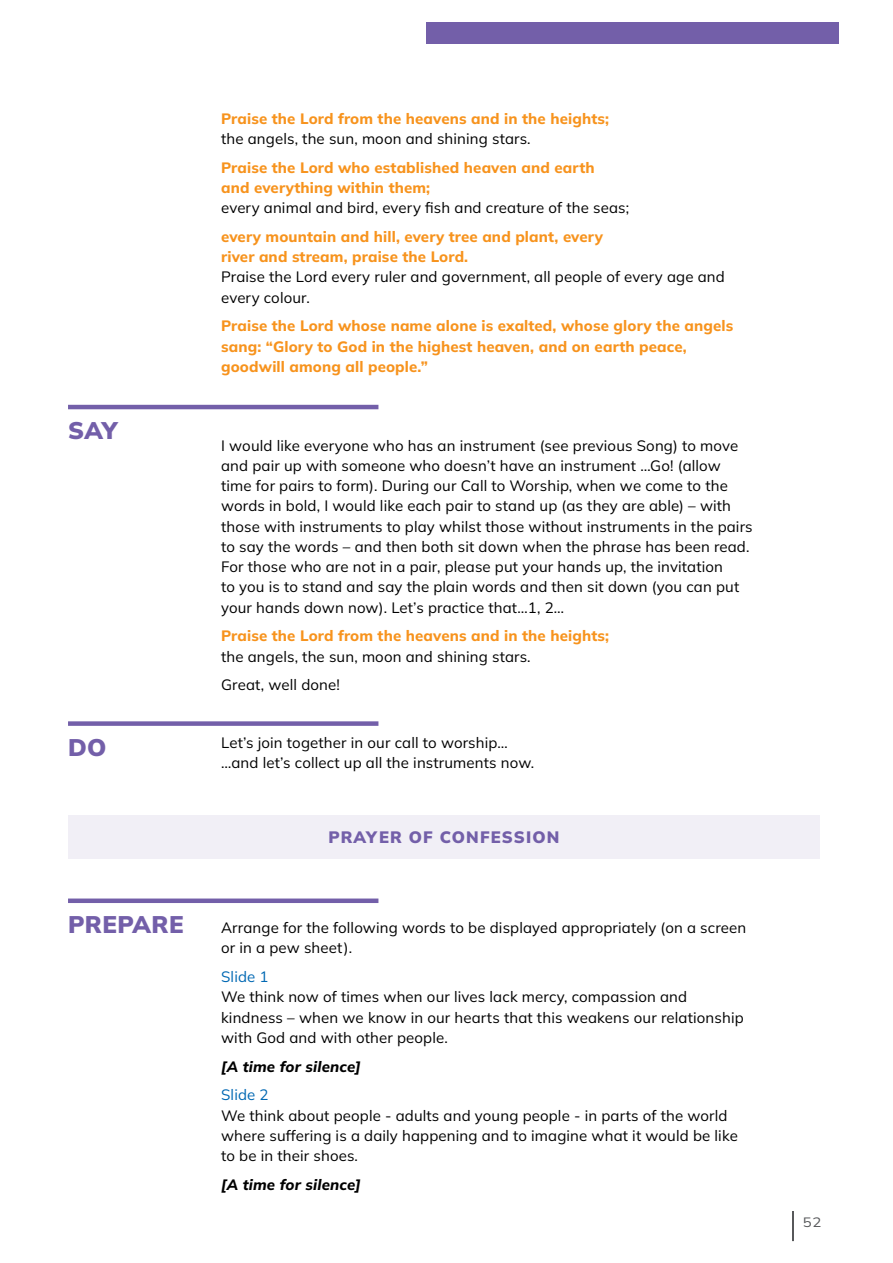
<style>
.page{position:relative;width:893px;height:1263px;background:#fff}
.page>*{position:absolute;margin:0;border:0;box-sizing:border-box;transform-origin:0 0}
.Heading_3{font:900 24px "Mulish";letter-spacing:.02em;color:#735fa9}
.Subtitle{font:900 16.5px "Mulish";letter-spacing:.07em;color:#735fa9}
.t1{font:15px/20.2px "Mulish";letter-spacing:.01em;color:#000}
.t2{font:800 15px/20.2px "Mulish";letter-spacing:.01em;color:#f7931d}
.t3{font:italic 800 15px "Mulish";letter-spacing:.01em;color:#000}
.t4{font:13.5px "Mulish";color:#57585a;scale:1.1 1}
.s1{font-weight:400;color:#000}
.s2{color:#0168b3}
</style>
<div class="page">
<hr style="left:792px;top:1212px;width:2px;height:51px;background:#57585a">
<div style="left:427px;top:22px;width:412px;height:22px;background:#735fa9"></div>
<hr style="left:68px;top:405px;width:310px;height:4px;background:#735fa9">
<div style="left:68px;top:721px;width:310px;height:5px;background:#735fa9"></div>
<div style="left:68px;top:898px;width:310px;height:5px;background:#735fa9"></div>
<div style="left:68px;top:815px;width:752px;height:44px;background:#f1eff6"></div>
<p class="Heading_3" style="left:68px;top:414px;width:51px">SAY</p>
<p class="Heading_3" style="left:68px;top:731px;width:40px">DO</p>
<p class="Heading_3" style="left:68px;top:908px;width:117px">PREPARE</p>
<p class="t2" style="left:221px;top:108px;width:389px">Praise the Lord from the heavens and in the heights; <span class="s1">the angels, the sun, moon and shining stars.</span></p>
<p class="t2" style="left:221px;top:157px;width:410px">Praise the Lord who established heaven and earth<br>and everything within them;<br><span class="s1">every animal and bird, every fish and creature of the seas;</span></p>
<p class="t2" style="left:221px;top:226px;width:505px">every mountain and hill, every tree and plant, every<br>river and stream, praise the Lord.<br><span class="s1">Praise the Lord every ruler and government, all people of every age and every colour.</span></p>
<p class="t2" style="left:221px;top:315px;width:514px">Praise the Lord whose name alone is exalted, whose glory the angels sang: “Glory to God in the highest heaven, and on earth peace, goodwill among all people.”</p>
<p class="t1" style="left:221px;top:435px;width:533px">I would like everyone who has an instrument (see previous Song) to move and pair up with someone who doesn’t have an instrument …Go! (allow time for pairs to form). During our Call to Worship, when we come to the words in bold, I would like each pair to stand up (as they are able) – with those with instruments to play whilst those without instruments in the pairs to say the words – and then both sit down when the phrase has been read.<br>For those who are not in a pair, please put your hands up, the invitation<br>to you is to stand and say the plain words and then sit down (you can put your hands down now). Let’s practice that…1, 2…</p>
<p class="t2" style="left:221px;top:625px;width:389px">Praise the Lord from the heavens and in the heights; <span class="s1">the angels, the sun, moon and shining stars.</span></p>
<p class="t1" style="left:221px;top:674px;width:120px">Great, well done!</p>
<p class="t1" style="left:221px;top:732px;width:315px">Let’s join together in our call to worship… …and let’s collect up all the instruments now.</p>
<p class="Subtitle" style="left:328px;top:826px;width:232px">PRAYER OF CONFESSION</p>
<p class="t1" style="left:221px;top:917px;width:527px">Arrange for the following words to be displayed appropriately (on a screen or in a pew sheet).</p>
<p class="t1" style="left:221px;top:966px;width:524px"><span class="s2">Slide 1<br></span>We think now of times when our lives lack mercy, compassion and kindness – when we know in our hearts that this weakens our relationship with God and with other people.</p>
<p class="t3" style="left:221px;top:1056px;width:141px">[A time for silence]</p>
<p class="t1" style="left:221px;top:1084px;width:518px"><span class="s2">Slide 2<br></span>We think about people - adults and young people - in parts of the world where suffering is a daily happening and to imagine what it would be like to be in their shoes.</p>
<p class="t3" style="left:221px;top:1174px;width:141px">[A time for silence]</p>
<p class="t4" style="left:803px;top:1213px;width:18px">52</p>
</div>
